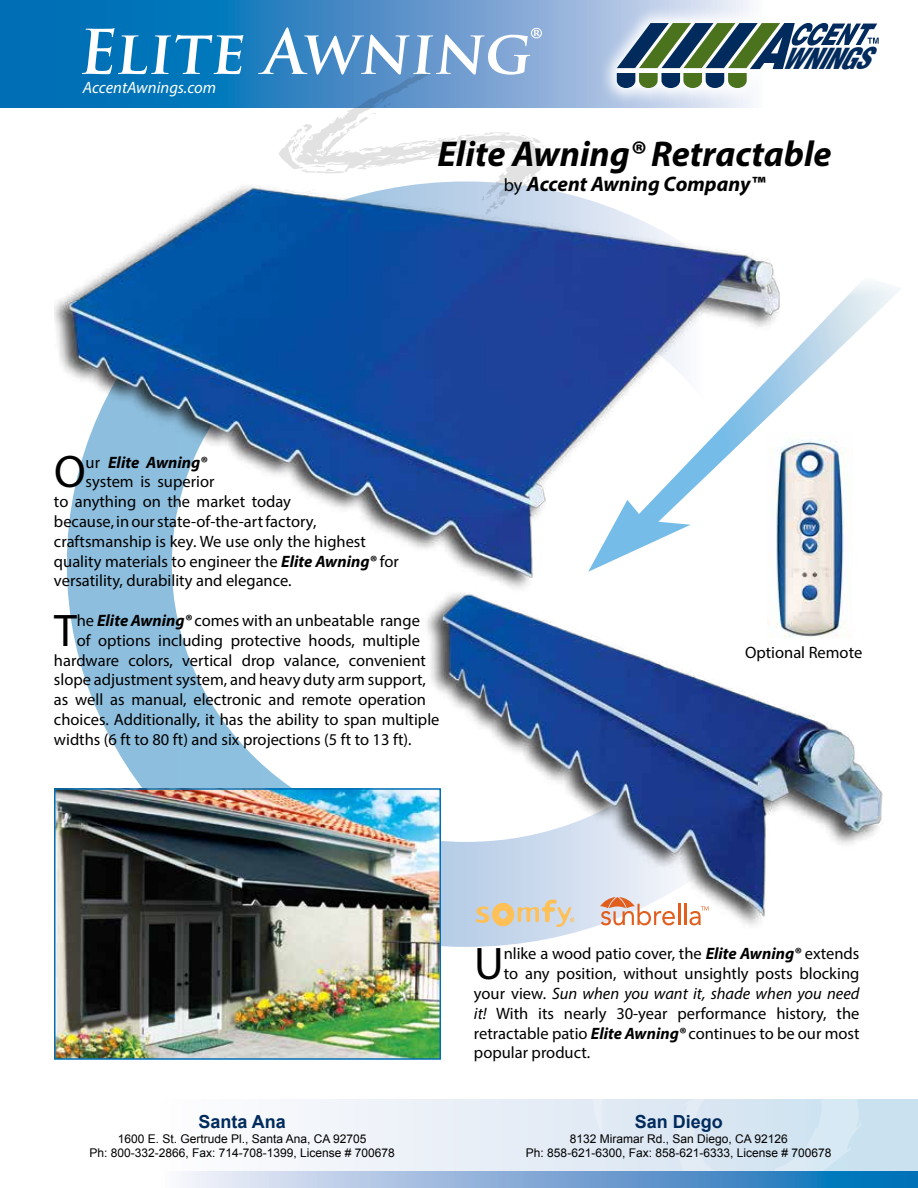
<style>
.page{position:relative;width:918px;height:1188px;background:#fff}
.page>*{position:absolute;margin:0;border:0;box-sizing:border-box;transform-origin:0 0}
.t1{font:700 60px "Trajan Pro";color:#fff}
.t2{font:45.9px "Myriad Pro";color:#000}
.t3{font:italic 700 36px "Myriad Pro";color:#000}
.t4{font:italic 31.8px "Helvetica Condensed Black Se";color:#002b5c}
.t5{font:italic 700 21px "Myriad Pro";color:#000}
.t6{font:700 18px "Arial";color:#002b5c}
.t7{font:16.5px "Myriad Pro";color:#000}
.t8{font:italic 16.5px "Myriad Pro";color:#000}
.t9{font:italic 16.5px "Myriad Pro";color:#fff}
.t10{font:italic 700 16.5px "Myriad Pro";color:#000}
.t11{font:12px/14.4px "Arial";color:#000;text-align:center}
.s1{font-weight:400;font-style:normal;font-size:18px}
.s2{font-weight:400;font-style:normal}
.s3{font-weight:700;font-style:italic}
.s4{font-style:normal}
.s5{font-style:italic}
</style>
<div class="page">
<div style="left:67px;top:181px;width:798px;height:766px;border:105px solid #fff;border-radius:50%"></div>
<svg style="left:0;top:0;width:750px;height:108px;background:#3186c2"></svg>
<svg style="left:598px;top:4px;width:152px;height:102px"></svg>
<svg style="left:617px;top:23px;width:262px;height:65px"></svg>
<svg style="left:295px;top:1099px;width:623px;height:72px"></svg>
<svg style="left:588px;top:1099px;width:274px;height:72px;background:#d9e7f3"></svg>
<svg style="left:779px;top:1143px;width:13px;height:16px"></svg>
<svg style="left:183px;top:1171px;width:735px;height:17px;background:#7aa9d5"></svg>
<svg style="left:236px;top:54px;width:331px;height:54px;background:#5392ca"></svg>
<svg style="left:271px;top:68px;width:276px;height:114px"></svg>
<img style="left:782px;top:572px;width:70px;height:16px">
<img style="left:57px;top:791px;width:381px;height:266px">
<div style="left:54px;top:788px;width:387px;height:272px;border:2px solid #006eb5"></div>
<img style="left:54px;top:182px;width:728px;height:412px">
<svg style="left:588px;top:277px;width:313px;height:295px"></svg>
<img style="left:420px;top:588px;width:463px;height:344px">
<svg style="left:600px;top:897px;width:75px;height:28px"></svg>
<hr style="left:678px;top:904px;width:2px;height:21px;background:#e15e1f">
<hr style="left:684px;top:904px;width:3px;height:21px;background:#e15e1f">
<svg style="left:690px;top:906px;width:19px;height:19px"></svg>
<svg style="left:475px;top:900px;width:100px;height:27px;background:#dacfb8"></svg>
<h1 class="t1" style="left:77px;top:15px;width:467px">Elite Awning®</h1>
<p class="t9" style="left:83px;top:78px;width:135px">AccentAwnings.com</p>
<h3 class="t4" style="left:781px;top:45px;width:105px">WNINGS</h3>
<h3 class="t3" style="left:437px;top:131px;width:396px">Elite Awning® Retractable</h3>
<p class="t5" style="left:504px;top:171px;width:263px"><span class="s1">by</span> Accent Awning Company™</p>
<h2 class="t2" style="left:54px;top:444px;width:33px">O</h2>
<p class="t10" style="left:86px;top:451px;width:123px"><span class="s2">ur</span> Elite Awning®</p>
<p class="t7" style="left:86px;top:472px;width:130px">system is superior</p>
<p class="t7" style="left:54px;top:491px;width:239px">to anything on the market today</p>
<p class="t7" style="left:54px;top:511px;width:264px">because, in our state-of-the-art factory,</p>
<p class="t7" style="left:54px;top:531px;width:313px">craftsmanship is key. We use only the highest</p>
<p class="t7" style="left:54px;top:551px;width:346px">quality materials to engineer the <span class="s3">Elite Awning®</span> for</p>
<p class="t7" style="left:54px;top:571px;width:239px">versatility, durability and elegance.</p>
<h2 class="t2" style="left:54px;top:602px;width:24px">T</h2>
<p class="t7" style="left:77px;top:610px;width:345px">he <span class="s3">Elite Awning®</span> comes with an unbeatable range</p>
<p class="t7" style="left:77px;top:630px;width:345px">of options including protective hoods, multiple</p>
<p class="t7" style="left:54px;top:650px;width:373px">hardware colors, vertical drop valance, convenient</p>
<p class="t7" style="left:54px;top:670px;width:373px">slope adjustment system, and heavy duty arm support,</p>
<p class="t7" style="left:54px;top:689px;width:374px">as well as manual, electronic and remote operation</p>
<p class="t7" style="left:54px;top:709px;width:387px">choices. Additionally, it has the ability to span multiple</p>
<p class="t7" style="left:54px;top:729px;width:359px">widths (6 ft to 80 ft) and six projections (5 ft to 13 ft).</p>
<p class="t7" style="left:745px;top:642px;width:119px">Optional Remote</p>
<p class="t6" style="left:199px;top:1110px;width:89px">Santa Ana</p>
<p class="t11" style="left:89px;top:1131px;width:307px">1600 E. St. Gertrude Pl., Santa Ana, CA 92705<br>Ph: 800-332-2866, Fax: 714-708-1399, License # 700678</p>
<h2 class="t2" style="left:474px;top:935px;width:31px">U</h2>
<p class="t7" style="left:504px;top:944px;width:357px">nlike a wood patio cover, the <span class="s3">Elite Awning®</span> extends</p>
<p class="t7" style="left:504px;top:963px;width:357px">to any position, without unsightly posts blocking</p>
<p class="t8" style="left:474px;top:983px;width:387px"><span class="s4">your view.</span> Sun when you want it, shade when you need</p>
<p class="t7" style="left:474px;top:1003px;width:387px"><span class="s5">it!</span> With its nearly 30-year performance history, the</p>
<p class="t7" style="left:474px;top:1023px;width:387px">retractable patio <span class="s3">Elite Awning®</span> continues to be our most</p>
<p class="t7" style="left:474px;top:1043px;width:118px">popular product.</p>
<p class="t6" style="left:635px;top:1110px;width:90px">San Diego</p>
<p class="t11" style="left:526px;top:1131px;width:307px">8132 Miramar Rd., San Diego, CA 92126<br>Ph: 858-621-6300, Fax: 858-621-6333, License # 700678</p>
</div>
